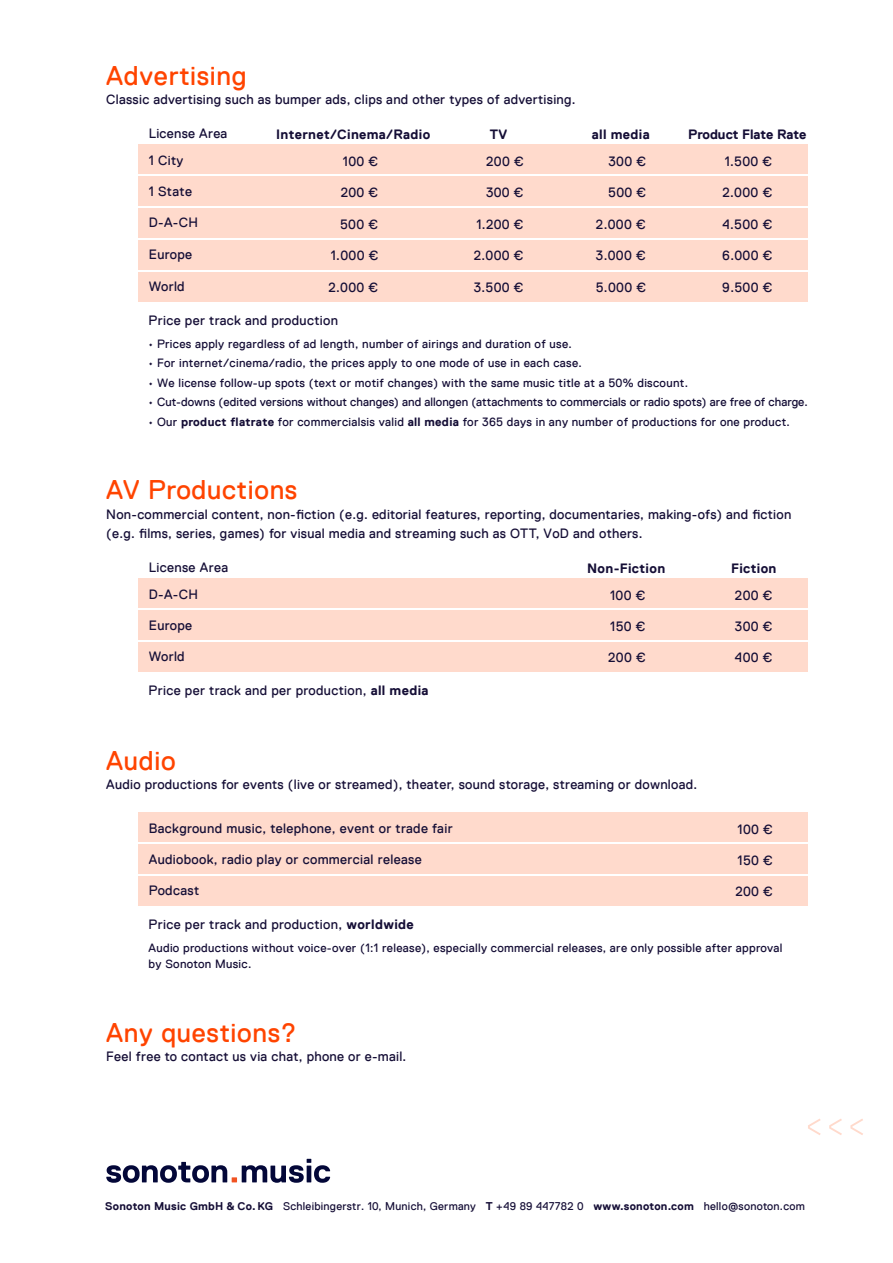
<style>
.page{position:relative;width:893px;height:1263px;background:#fff}
.page>*{position:absolute;margin:0;border:0;box-sizing:border-box;transform-origin:0 0}
.Geschäftsangaben{font:27px "Replica Pro TT";letter-spacing:.025em;color:#f40}
.Geschäftsangaben-2{font:13.5px/19.5px "Replica Pro TT";letter-spacing:.02em;color:#150e36}
.Geschäftsangaben-3{font:700 13.5px "Replica Pro TT";letter-spacing:.025em;color:#150e36}
.Geschäftsangaben-4{font:700 13.5px "Replica Pro TT";color:#150e36}
.Geschäftsangaben-5{font:12px "Replica Pro TT";letter-spacing:.025em;color:#150e36}
.Geschäftsangaben-6{font:12px "Replica Pro TT";letter-spacing:.005em;color:#150e36}
.Geschäftsangaben-7{font:11.25px "Replica Pro TT";letter-spacing:.02em;color:#150e36}
.s1{font-weight:700}
</style>
<div class="page">
<div style="left:138px;top:812px;width:670px;height:30px;background:#ffdacc"></div>
<div style="left:138px;top:844px;width:670px;height:30px;background:#ffdacc"></div>
<div style="left:138px;top:876px;width:670px;height:30px;background:#ffdacc"></div>
<div style="left:138px;top:145px;width:670px;height:29px;background:#ffdacc"></div>
<div style="left:138px;top:176px;width:670px;height:30px;background:#ffdacc"></div>
<div style="left:138px;top:208px;width:670px;height:30px;background:#ffdacc"></div>
<div style="left:138px;top:240px;width:670px;height:30px;background:#ffdacc"></div>
<div style="left:138px;top:272px;width:670px;height:30px;background:#ffdacc"></div>
<svg style="left:850px;top:1119px;width:13px;height:16px"></svg>
<svg style="left:829px;top:1119px;width:13px;height:16px"></svg>
<svg style="left:808px;top:1118px;width:13px;height:17px"></svg>
<div style="left:138px;top:578px;width:670px;height:30px;background:#ffdacc"></div>
<div style="left:138px;top:610px;width:670px;height:30px;background:#ffdacc"></div>
<div style="left:138px;top:642px;width:670px;height:30px;background:#ffdacc"></div>
<svg style="left:106px;top:1159px;width:224px;height:24px"></svg>
<p class="Geschäftsangaben" style="left:106px;top:61px;width:142px">Advertising</p>
<p class="Geschäftsangaben-2" style="left:106px;top:90px;width:471px">Classic advertising such as bumper ads, clips and other types of advertising.</p>
<p class="Geschäftsangaben-2" style="left:149px;top:124px;width:80px">License Area</p>
<p class="Geschäftsangaben-2" style="left:149px;top:151px;width:36px">1 City</p>
<p class="Geschäftsangaben-2" style="left:149px;top:181px;width:45px">1 State</p>
<p class="Geschäftsangaben-2" style="left:149px;top:213px;width:51px">D-A-CH</p>
<p class="Geschäftsangaben-2" style="left:149px;top:244px;width:45px">Europe</p>
<p class="Geschäftsangaben-2" style="left:149px;top:277px;width:37px">World</p>
<p class="Geschäftsangaben-3" style="left:276px;top:127px;width:156px">Internet/Cinema/Radio</p>
<p class="Geschäftsangaben-2" style="left:343px;top:152px;width:37px">100 €</p>
<p class="Geschäftsangaben-2" style="left:341px;top:183px;width:39px">200 €</p>
<p class="Geschäftsangaben-2" style="left:340px;top:214px;width:39px">500 €</p>
<p class="Geschäftsangaben-2" style="left:331px;top:246px;width:49px">1.000 €</p>
<p class="Geschäftsangaben-2" style="left:328px;top:278px;width:51px">2.000 €</p>
<p class="Geschäftsangaben-3" style="left:490px;top:127px;width:19px">TV</p>
<p class="Geschäftsangaben-2" style="left:486px;top:152px;width:39px">200 €</p>
<p class="Geschäftsangaben-2" style="left:486px;top:183px;width:39px">300 €</p>
<p class="Geschäftsangaben-2" style="left:476px;top:214px;width:49px">1.200 €</p>
<p class="Geschäftsangaben-2" style="left:474px;top:246px;width:51px">2.000 €</p>
<p class="Geschäftsangaben-2" style="left:474px;top:278px;width:51px">3.500 €</p>
<p class="Geschäftsangaben-3" style="left:592px;top:127px;width:59px">all media</p>
<p class="Geschäftsangaben-2" style="left:608px;top:152px;width:39px">300 €</p>
<p class="Geschäftsangaben-2" style="left:608px;top:183px;width:39px">500 €</p>
<p class="Geschäftsangaben-2" style="left:596px;top:214px;width:51px">2.000 €</p>
<p class="Geschäftsangaben-2" style="left:596px;top:246px;width:51px">3.000 €</p>
<p class="Geschäftsangaben-2" style="left:596px;top:278px;width:52px">5.000 €</p>
<p class="Geschäftsangaben-4" style="left:688px;top:127px;width:120px">Product Flate Rate</p>
<p class="Geschäftsangaben-2" style="left:725px;top:152px;width:49px">1.500 €</p>
<p class="Geschäftsangaben-2" style="left:722px;top:183px;width:51px">2.000 €</p>
<p class="Geschäftsangaben-2" style="left:722px;top:214px;width:51px">4.500 €</p>
<p class="Geschäftsangaben-2" style="left:722px;top:246px;width:52px">6.000 €</p>
<p class="Geschäftsangaben-2" style="left:722px;top:278px;width:52px">9.500 €</p>
<p class="Geschäftsangaben-2" style="left:149px;top:311px;width:191px">Price per track and production</p>
<p class="Geschäftsangaben-5" style="left:149px;top:337px;width:425px">• Prices apply regardless of ad length, number of airings and duration of use.</p>
<p class="Geschäftsangaben-5" style="left:149px;top:356px;width:435px">• For internet/cinema/radio, the prices apply to one mode of use in each case.</p>
<p class="Geschäftsangaben-5" style="left:149px;top:376px;width:541px">• We license follow-up spots (text or motif changes) with the same music title at a 50% discount.</p>
<p class="Geschäftsangaben-6" style="left:149px;top:395px;width:661px">• Cut-downs (edited versions without changes) and allongen (attachments to commercials or radio spots) are free of charge.</p>
<p class="Geschäftsangaben-5" style="left:149px;top:415px;width:643px">• Our <span class="s1">product flatrate</span> for commercialsis valid <span class="s1">all media</span> for 365 days in any number of productions for one product.</p>
<p class="Geschäftsangaben" style="left:106px;top:475px;width:193px">AV Productions</p>
<p class="Geschäftsangaben-2" style="left:106px;top:505px;width:686px">Non-commercial content, non-fiction (e.g. editorial features, reporting, documentaries, making-ofs) and fiction (e.g. films, series, games) for visual media and streaming such as OTT, VoD and others.</p>
<p class="Geschäftsangaben-2" style="left:149px;top:557px;width:81px">License Area</p>
<p class="Geschäftsangaben-2" style="left:149px;top:584px;width:51px">D-A-CH</p>
<p class="Geschäftsangaben-2" style="left:149px;top:615px;width:45px">Europe</p>
<p class="Geschäftsangaben-2" style="left:149px;top:647px;width:37px">World</p>
<p class="Geschäftsangaben-2" style="left:149px;top:681px;width:281px">Price per track and per production, <span class="s1">all media</span></p>
<p class="Geschäftsangaben-3" style="left:587px;top:561px;width:80px">Non-Fiction</p>
<p class="Geschäftsangaben-2" style="left:610px;top:586px;width:37px">100 €</p>
<p class="Geschäftsangaben-2" style="left:610px;top:616px;width:37px">150 €</p>
<p class="Geschäftsangaben-2" style="left:608px;top:648px;width:39px">200 €</p>
<p class="Geschäftsangaben" style="left:106px;top:745px;width:71px">Audio</p>
<p class="Geschäftsangaben-2" style="left:106px;top:775px;width:592px">Audio productions for events (live or streamed), theater, sound storage, streaming or download.</p>
<p class="Geschäftsangaben-2" style="left:149px;top:818px;width:305px">Background music, telephone, event or trade fair</p>
<p class="Geschäftsangaben-2" style="left:149px;top:849px;width:274px">Audiobook, radio play or commercial release</p>
<p class="Geschäftsangaben-2" style="left:149px;top:881px;width:52px">Podcast</p>
<p class="Geschäftsangaben-3" style="left:731px;top:561px;width:47px">Fiction</p>
<p class="Geschäftsangaben-2" style="left:735px;top:586px;width:39px">200 €</p>
<p class="Geschäftsangaben-2" style="left:735px;top:616px;width:39px">300 €</p>
<p class="Geschäftsangaben-2" style="left:735px;top:648px;width:39px">400 €</p>
<p class="Geschäftsangaben-2" style="left:738px;top:819px;width:37px">100 €</p>
<p class="Geschäftsangaben-2" style="left:738px;top:850px;width:37px">150 €</p>
<p class="Geschäftsangaben-2" style="left:735px;top:882px;width:39px">200 €</p>
<p class="Geschäftsangaben-2" style="left:149px;top:915px;width:267px">Price per track and production, <span class="s1">worldwide</span></p>
<p class="Geschäftsangaben-5" style="left:149px;top:941px;width:635px">Audio productions without voice-over (1:1 release), especially commercial releases, are only possible after approval</p>
<p class="Geschäftsangaben-5" style="left:149px;top:957px;width:104px">by Sonoton Music.</p>
<p class="Geschäftsangaben" style="left:106px;top:1017px;width:192px">Any questions?</p>
<p class="Geschäftsangaben-2" style="left:106px;top:1047px;width:302px">Feel free to contact us via chat, phone or e-mail.</p>
<p class="Geschäftsangaben-7" style="left:105px;top:1200px;width:701px"><span class="s1">Sonoton Music GmbH &amp; Co. KG</span> Schleibingerstr. 10, Munich, Germany <span class="s1">T</span> +49 89 447782 0 <span class="s1">www.sonoton.com</span> hello@sonoton.com</p>
</div>
